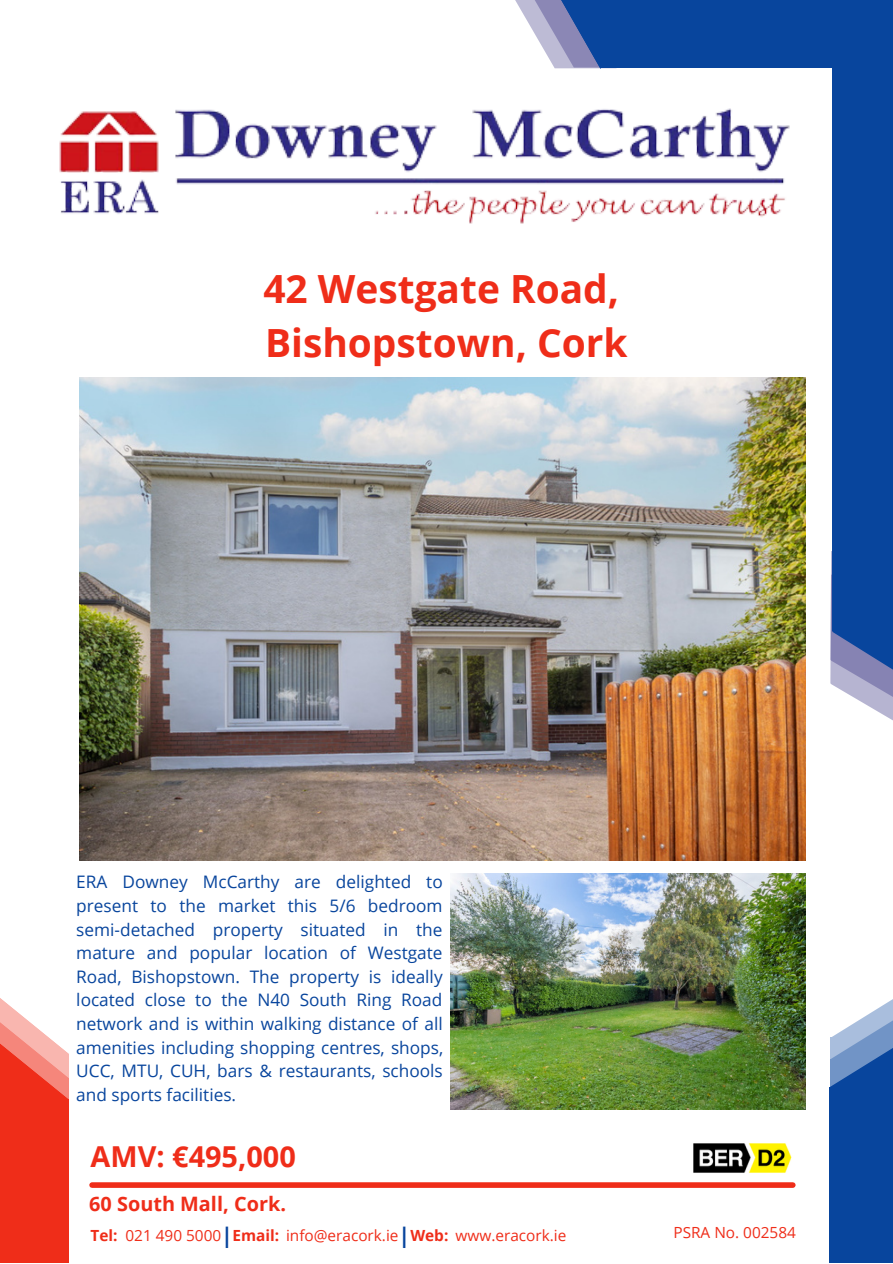
<style>
.page{position:relative;width:893px;height:1264px;background:#fff}
.page>*{position:absolute;margin:0;border:0;box-sizing:border-box;transform-origin:0 0}
.t1{font:700 38.85px/54px "Open Sans";color:#ef2d19}
.t2{font:700 28.8px "Open Sans";color:#ef2d19}
.t3{font:700 19.8px "Open Sans";color:#ef2d19}
.t4{font:17.25px/23.5px "Open Sans";color:#08459d;text-align:justify}
.t5{font:15.3px "Open Sans";color:#ef2d19}
.s1{font-weight:700}
.s2{font-weight:700;font-size:21.3px;color:#08459d}
</style>
<div class="page">
<div style="left:601px;top:0;width:291px;height:68px;background:#08459d"></div>
<div style="left:831px;top:0;width:61px;height:631px;background:#08459d"></div>
<svg style="left:805px;top:507px;width:87px;height:258px"></svg>
<div style="left:92px;top:1182px;width:700px;height:5px;background:#ef2d19"></div>
<img style="left:59px;top:108px;width:731px;height:116px">
<svg style="left:515px;top:0;width:102px;height:69px"></svg>
<img style="left:79px;top:377px;width:726px;height:483px">
<div style="left:0;top:1054px;width:69px;height:208px;background:#ef2d19"></div>
<svg style="left:0;top:998px;width:69px;height:101px"></svg>
<div style="left:830px;top:1037px;width:62px;height:225px;background:#08459d"></div>
<svg style="left:829px;top:1000px;width:63px;height:139px"></svg>
<img style="left:450px;top:873px;width:355px;height:236px">
<img style="left:693px;top:1143px;width:99px;height:30px">
<h1 class="t1" style="left:263px;top:261px;width:365px">42 Westgate Road,<br>Bishopstown, Cork</h1>
<p class="t4" style="left:76px;top:869px;width:368px">ERA Downey McCarthy are delighted to present to the market this 5/6 bedroom semi-detached property situated in the mature and popular location of Westgate Road, Bishopstown. The property is ideally located close to the N40 South Ring Road network and is within walking distance of all amenities including shopping centres, shops, UCC, MTU, CUH, bars &amp; restaurants, schools and sports facilities.</p>
<h2 class="t2" style="left:91px;top:1136px;width:207px">AMV: €495,000</h2>
<p class="t3" style="left:89px;top:1189px;width:198px">60 South Mall, Cork.</p>
<p class="t5" style="left:91px;top:1224px;width:477px"><span class="s1">Tel:</span> 021 490 5000<span class="s2">|</span><span class="s1">Email:</span> info@eracork.ie<span class="s2">|</span><span class="s1">Web:</span> www.eracork.ie</p>
<p class="t5" style="left:673px;top:1221px;width:124px">PSRA No. 002584</p>
</div>
